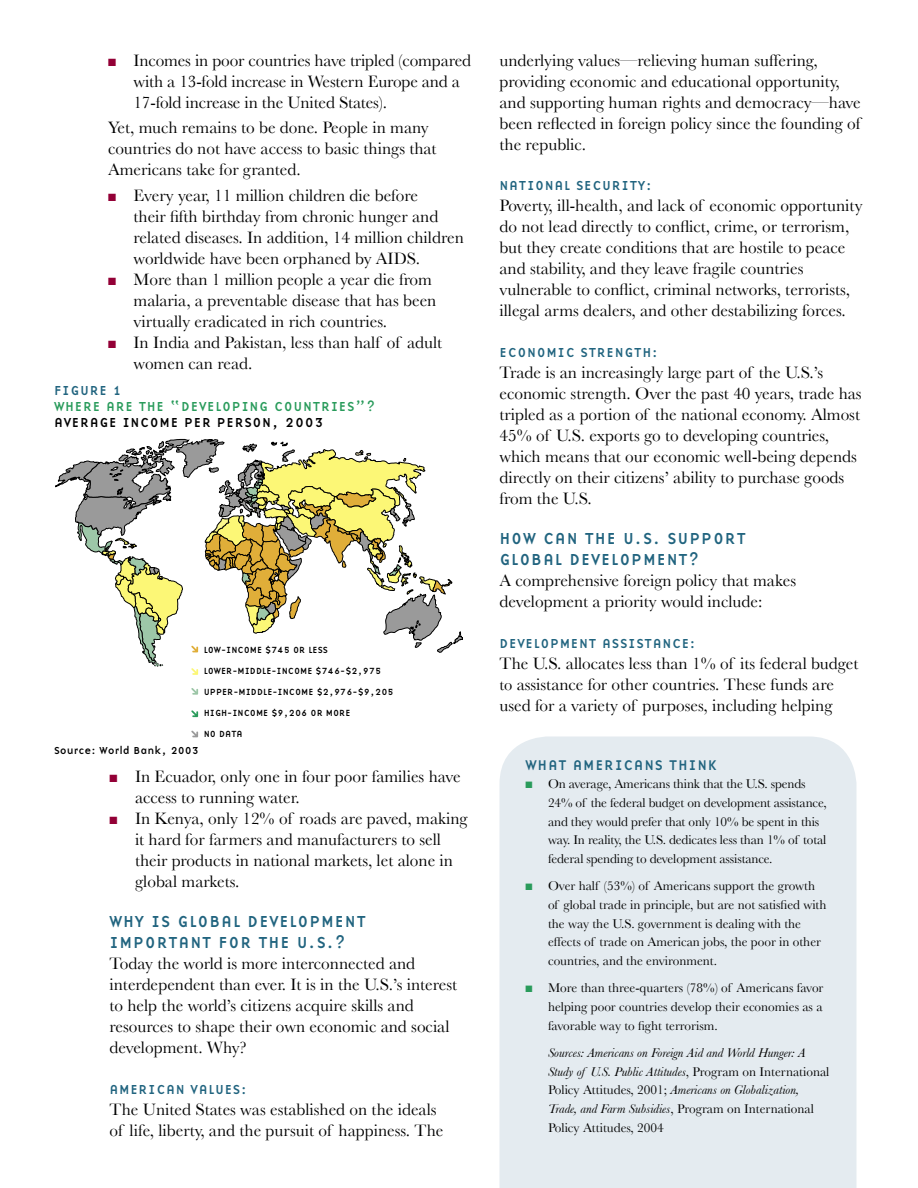
<style>
.page{position:relative;width:918px;height:1188px;background:#fff}
.page>*{position:absolute;margin:0;border:0;box-sizing:border-box;transform-origin:0 0}
.body{font:17.25px/21px "Baskerville";color:#000}
.t1{font:16.5px "Base Nine";letter-spacing:.05em;color:#21647f}
.t2{font:14.55px "Base Nine";letter-spacing:.05em;color:#21647f}
.body-2{font:13.5px "Base Nine";letter-spacing:.05em;color:#21647f}
.t3{font:13.5px "Base Nine";letter-spacing:.05em;color:#299b5b}
.t4{font:13.5px "Base Nine";letter-spacing:.05em;color:#000}
.t5{font:13.2px/18.6px "Baskerville";letter-spacing:-.01em;color:#000}
.t6{font:italic 13.2px/18.6px "Baskerville";color:#000}
.t7{font:10.5px "Base Nine";color:#000}
.t8{font:9.3px "Base Nine";color:#000}
.s1{color:#930036}
.s2{font-size:16.5px}
.s3{color:#299b5b}
.s4{font-style:normal}
</style>
<div class="page">
<div style="left:499px;top:736px;width:357px;height:452px;background:#e4ebf0"></div>
<svg style="left:191px;top:710px;width:7px;height:7px"></svg>
<svg style="left:191px;top:731px;width:7px;height:6px"></svg>
<svg style="left:191px;top:688px;width:7px;height:7px"></svg>
<svg style="left:55px;top:439px;width:408px;height:236px"></svg>
<p class="body" style="left:134px;top:49px;width:339px;text-indent:-26px"><span class="s1">■</span> Incomes in poor countries have tripled (compared with a 13-fold increase in Western Europe and a<br>17-fold increase in the United States).</p>
<p class="body" style="left:108px;top:117px;width:330px">Yet, much remains to be done. People in many countries do not have access to basic things that<br>Americans take for granted.</p>
<p class="body" style="left:134px;top:184px;width:332px;text-indent:-26px"><span class="s1">■</span> Every year, 11 million children die before<br>their fifth birthday from chronic hunger and related diseases. In addition, 14 million children worldwide have been orphaned by AIDS.</p>
<p class="body" style="left:134px;top:268px;width:304px;text-indent:-26px"><span class="s1">■</span> More than 1 million people a year die from malaria, a preventable disease that has been virtually eradicated in rich countries.</p>
<p class="body" style="left:134px;top:331px;width:310px;text-indent:-26px"><span class="s1">■</span> In India and Pakistan, less than half of adult women can read.</p>
<p class="body-2" style="left:54px;top:380px;width:69px">FIGURE 1</p>
<p class="t3" style="left:54px;top:397px;width:323px">WHERE ARE THE “DEVELOPING COUNTRIES”?</p>
<p class="t4" style="left:54px;top:413px;width:271px">AVERAGE INCOME PER PERSON, 2003</p>
<p class="t8" style="left:204px;top:643px;width:126px">LOW-INCOME $745 OR LESS</p>
<p class="t8" style="left:204px;top:664px;width:179px">LOWER-MIDDLE-INCOME $746-$2,975</p>
<p class="t8" style="left:204px;top:685px;width:192px">UPPER-MIDDLE-INCOME $2,976-$9,205</p>
<p class="t8" style="left:204px;top:706px;width:148px">HIGH-INCOME $9,206 OR MORE</p>
<p class="t8" style="left:204px;top:727px;width:41px">NO DATA</p>
<p class="t7" style="left:54px;top:743px;width:146px">Source: World Bank, 2003</p>
<p class="body" style="left:135px;top:766px;width:327px;text-indent:-25px"><span class="s1">■</span> In Ecuador, only one in four poor families have access to running water.</p>
<p class="body" style="left:135px;top:808px;width:334px;text-indent:-25px"><span class="s1">■</span> In Kenya, only 12% of roads are paved, making it hard for farmers and manufacturers to sell their products in national markets, let alone in global markets.</p>
<p class="t1" style="left:110px;top:910px;width:258px">WHY IS GLOBAL DEVELOPMENT</p>
<p class="t1" style="left:110px;top:931px;width:238px">IMPORTANT FOR THE U.S.?</p>
<p class="body" style="left:110px;top:953px;width:349px">Today the world is more interconnected and interdependent than ever. It is in the U.S.’s interest to help the world’s citizens acquire skills and resources to shape their own economic and social development. Why?</p>
<p class="body-2" style="left:110px;top:1080px;width:139px">AMERICAN VALUES:</p>
<p class="body" style="left:110px;top:1099px;width:335px">The United States was established on the ideals of life, liberty, and the pursuit of happiness. The</p>
<p class="body" style="left:500px;top:49px;width:363px">underlying values—relieving human suffering, providing economic and educational opportunity, and supporting human rights and democracy—have been reflected in foreign policy since the founding of the republic.</p>
<p class="body-2" style="left:500px;top:176px;width:154px">NATIONAL SECURITY:</p>
<p class="body" style="left:500px;top:195px;width:365px">Poverty, ill-health, and lack of economic opportunity do not lead directly to conflict, crime, or terrorism, but they create conditions that are hostile to peace and stability, and they leave fragile countries vulnerable to conflict, criminal networks, terrorists, illegal arms dealers, and other destabilizing forces.</p>
<p class="body-2" style="left:500px;top:342px;width:160px">ECONOMIC STRENGTH:</p>
<p class="body" style="left:500px;top:361px;width:364px">Trade is an increasingly large part of the U.S.’s economic strength. Over the past 40 years, trade has tripled as a portion of the national economy. Almost 45% of U.S. exports go to developing countries, which means that our economic well-being depends directly on their citizens’ ability to purchase goods from the U.S.</p>
<p class="t1" style="left:500px;top:527px;width:248px">HOW CAN THE U.S. SUPPORT</p>
<p class="t1" style="left:500px;top:548px;width:202px">GLOBAL DEVELOPMENT?</p>
<p class="body" style="left:500px;top:570px;width:298px">A comprehensive foreign policy that makes development a priority would include:</p>
<p class="body-2" style="left:500px;top:633px;width:198px">DEVELOPMENT ASSISTANCE:</p>
<p class="body" style="left:500px;top:652px;width:360px">The U.S. allocates less than 1% of its federal budget <span class="s2">to</span> assistance for other countries. These funds are used for a variety of purposes, including helping</p>
<p class="t2" style="left:526px;top:755px;width:194px">WHAT AMERICANS THINK</p>
<p class="t5" style="left:548px;top:775px;width:280px;text-indent:-23px"><span class="s3">■</span> On average, Americans think that the U.S. spends 24% of the federal budget on development assistance, and they would prefer that only 10% be spent in this way. In reality, the U.S. dedicates less than 1% of total federal spending to development assistance.</p>
<p class="t5" style="left:548px;top:877px;width:280px;text-indent:-23px"><span class="s3">■</span> Over half (53%) of Americans support the growth of global trade in principle, but are not satisfied with the way the U.S. government is dealing with the effects of trade on American jobs, the poor in other countries, and the environment.</p>
<p class="t5" style="left:548px;top:979px;width:277px;text-align:justify;text-indent:-23px"><span class="s3">■</span> More than three-quarters (78%) of Americans favor helping poor countries develop their economies as a favorable way to fight terrorism.</p>
<p class="t6" style="left:548px;top:1044px;width:283px">Sources: Americans on Foreign Aid and World Hunger: A Study of U.S. Public Attitudes<span class="s4">, Program on International Policy Attitudes, 2001;</span> Americans on Globalization, Trade, and Farm Subsidies<span class="s4">, Program on International Policy Attitudes, 2004</span></p>
</div>
